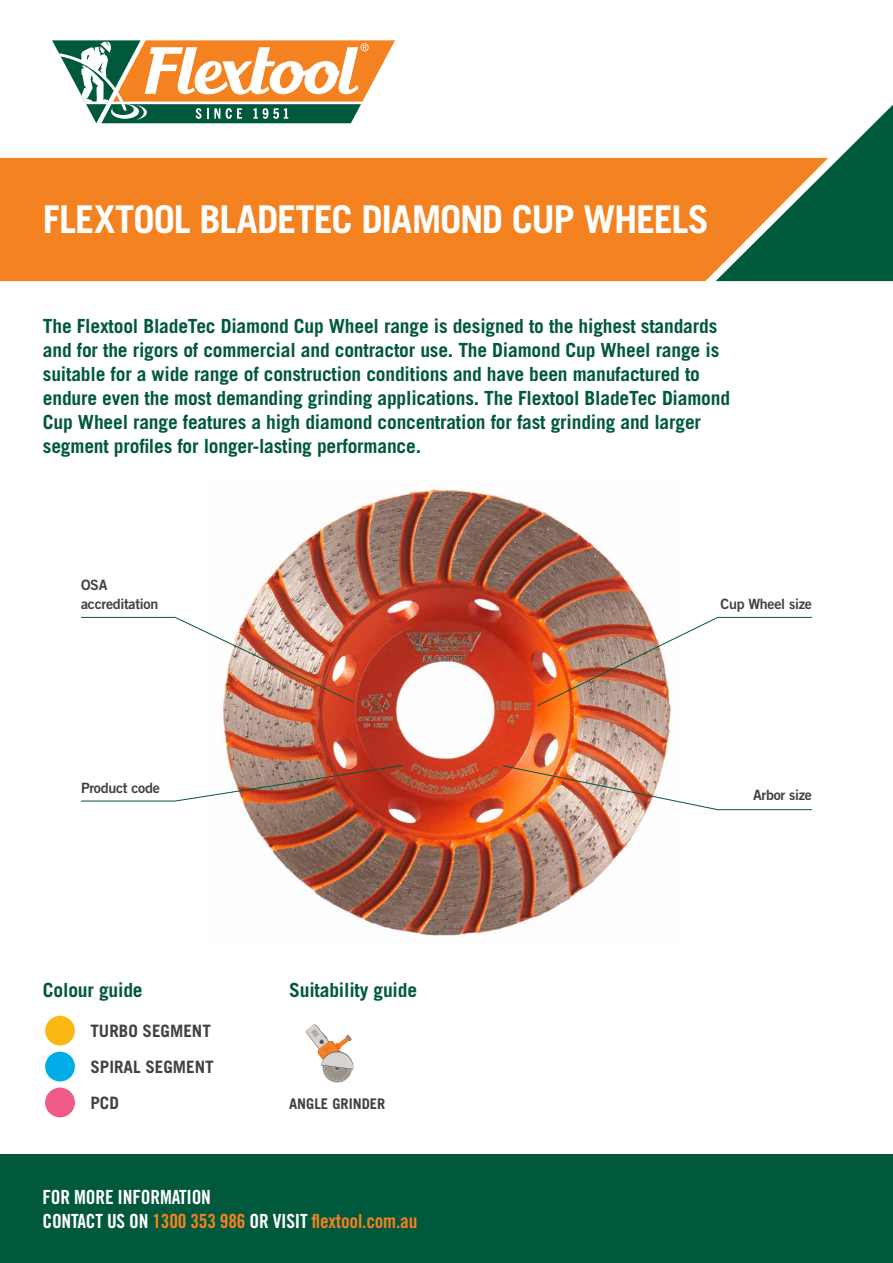
<style>
.page{position:relative;width:893px;height:1263px;background:#fff}
.page>*{position:absolute;margin:0;border:0;box-sizing:border-box;transform-origin:0 0}
.t1{font:700 38.25px "Trade Gothic LT Pro";letter-spacing:-.03em;color:#fff}
.t2{font:700 19.5px/24px "Trade Gothic LT Pro";letter-spacing:-.01em;color:#00583d}
.t3{font:19.5px/24px "Trade Gothic LT Pro Bd Cn 20";letter-spacing:-.01em;color:#fff}
.t4{font:700 17.1px/35.8px "Trade Gothic LT Pro";color:#414042}
.t5{font:700 14.7px "Trade Gothic LT Pro";color:#414042}
.t6{font:14.25px/18.6px "Trade Gothic LT Pro Bd 2";letter-spacing:-.02em;color:#414042}
.s1{color:#f58220}
</style>
<div class="page">
<img style="left:218px;top:485px;width:458px;height:451px">
<img style="left:81px;top:617px;width:273px;height:86px">
<img style="left:536px;top:617px;width:276px;height:89px">
<img style="left:81px;top:765px;width:323px;height:36px">
<img style="left:503px;top:765px;width:309px;height:45px">
<div style="left:0;top:1154px;width:893px;height:109px;background:#00583d"></div>
<div style="left:0;top:158px;width:716px;height:123px;background:#f58220"></div>
<svg style="left:716px;top:105px;width:177px;height:176px"></svg>
<svg style="left:52px;top:40px;width:343px;height:84px"></svg>
<div style="left:45px;top:1016px;width:30px;height:29px;background:#fdb913;border-radius:50%"></div>
<div style="left:45px;top:1052px;width:30px;height:29px;background:#00ace5;border-radius:50%"></div>
<div style="left:45px;top:1087px;width:30px;height:30px;background:#f05b88;border-radius:50%"></div>
<svg style="left:306px;top:1024px;width:47px;height:59px"></svg>
<h1 class="t1" style="left:43px;top:196px;width:668px">FLEXTOOL BLADETEC DIAMOND CUP WHEELS</h1>
<p class="t2" style="left:43px;top:314px;width:689px">The Flextool BladeTec Diamond Cup Wheel range is designed to the highest standards and for the rigors of commercial and contractor use. The Diamond Cup Wheel range is suitable for a wide range of construction conditions and have been manufactured to endure even the most demanding grinding applications. The Flextool BladeTec Diamond Cup Wheel range features a high diamond concentration for fast grinding and larger segment profiles for longer-lasting performance.</p>
<p class="t6" style="left:81px;top:575px;width:79px">OSA accreditation</p>
<p class="t6" style="left:81px;top:778px;width:80px">Product code</p>
<p class="t2" style="left:43px;top:978px;width:101px">Colour guide</p>
<p class="t2" style="left:289px;top:978px;width:129px">Suitability guide</p>
<p class="t4" style="left:90px;top:1012px;width:125px">TURBO SEGMENT<br>SPIRAL SEGMENT<br>PCD</p>
<p class="t5" style="left:289px;top:1095px;width:98px">ANGLE GRINDER</p>
<p class="t3" style="left:43px;top:1185px;width:376px">FOR MORE INFORMATION<br>CONTACT US ON <span class="s1">1300 353 986</span> OR VISIT <span class="s1">flextool.com.au</span></p>
<p class="t6" style="left:721px;top:594px;width:93px">Cup Wheel size</p>
<p class="t6" style="left:753px;top:785px;width:60px">Arbor size</p>
</div>
